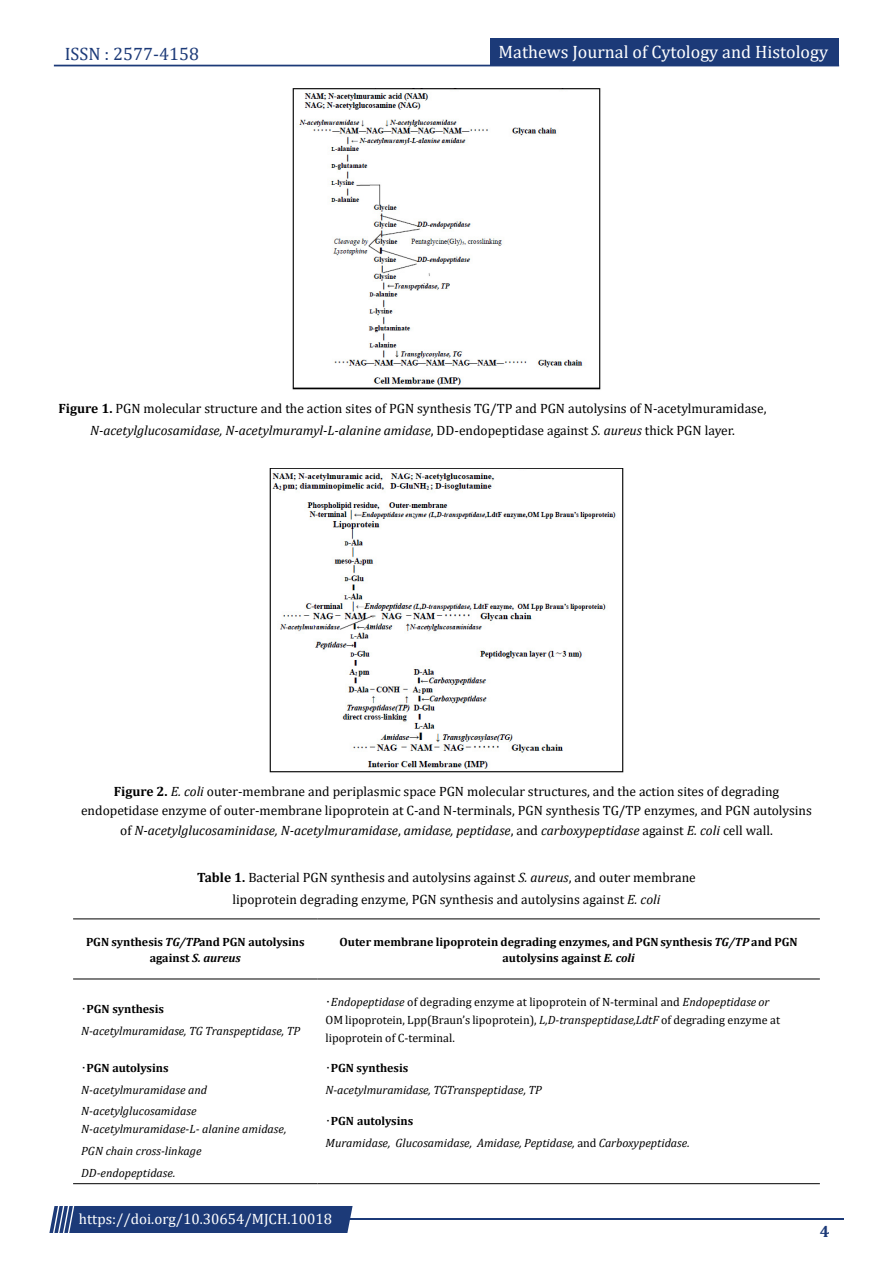
<style>
.page{position:relative;width:893px;height:1263px;background:#fff}
.page>*{position:absolute;margin:0;border:0;box-sizing:border-box;transform-origin:0 0}
.t1{font:18px "Cambria";color:#fff}
.t2{font:18px "Cambria";color:#1c3a78}
.t3{font:700 16.5px "Cambria";color:#1c3a78}
.t4{font:15px "Cambria";color:#fff}
.t5{font:13.5px/22.5px "Cambria";color:#000;text-align:center}
.t6{font:italic 12px/21.8px "Cambria";color:#000}
.t7{font:12px/18px "Cambria";color:#000}
.t8{font:700 12px/16.2px "Cambria";color:#000;text-align:center}
.s1{font-weight:700}
.s2{font-style:italic}
.s3{font-family:"MS UI Gothic";font-style:normal}
.s4{font-weight:700;font-style:normal}
.s5{font-family:"MS UI Gothic"}
.s6{font-style:normal}
</style>
<div class="page">
<div style="left:54px;top:65px;width:785px;height:1px;border:1px solid #1c3a78"></div>
<div style="left:490px;top:39px;width:349px;height:27px;background:#1c3a78"></div>
<hr style="left:310px;top:1219px;width:534px;height:1px;background:#1c3a78">
<div style="left:49px;top:1206px;width:304px;height:27px;background:#1c3a78"></div>
<img style="left:269px;top:468px;width:354px;height:305px">
<img style="left:292px;top:88px;width:309px;height:302px">
<hr style="left:73px;top:918px;width:244px;height:1px;background:#000">
<hr style="left:317px;top:918px;width:503px;height:1px;background:#000">
<hr style="left:73px;top:978px;width:244px;height:1px;background:#000">
<hr style="left:317px;top:978px;width:503px;height:1px;background:#000">
<hr style="left:73px;top:1183px;width:244px;height:1px;background:#000">
<hr style="left:317px;top:1183px;width:503px;height:1px;background:#000">
<h1 class="t2" style="left:65px;top:43px;width:136px">ISSN : 2577-4158</h1>
<h1 class="t1" style="left:499px;top:41px;width:331px">Mathews Journal of Cytology and Histology</h1>
<p class="t5" style="left:58px;top:397px;width:709px"><span class="s1">Figure 1.</span> PGN molecular structure and the action sites of PGN synthesis TG/TP and PGN autolysins of N-acetylmuramidase,<br><span class="s2">N-acetylglucosamidase, N-acetylmuramyl-L-alanine amidase</span>, DD-endopeptidase against <span class="s2">S. aureus</span> thick PGN layer.</p>
<p class="t5" style="left:81px;top:781px;width:732px;line-height:19.5px"><span class="s1">Figure 2.</span> <span class="s2">E. coli</span> outer-membrane and periplasmic space PGN molecular structures, and the action sites of degrading endopetidase enzyme of outer-membrane lipoprotein at C-and N-terminals, PGN synthesis TG/TP enzymes, and PGN autolysins of <span class="s2">N-acetylglucosaminidase, N-acetylmuramidase</span>, <span class="s2">amidase, peptidase</span>, and <span class="s2">carboxypeptidase</span> against <span class="s2">E. coli</span> cell wall.</p>
<p class="t5" style="left:197px;top:866px;width:500px"><span class="s1">Table 1.</span> Bacterial PGN synthesis and autolysins against <span class="s2">S. aureus</span>, and outer membrane lipoprotein degrading enzyme, PGN synthesis and autolysins against <span class="s2">E. coli</span></p>
<p class="t8" style="left:86px;top:933px;width:220px">PGN synthesis <span class="s2">TG/TP</span> and PGN autolysins against <span class="s2">S. aureus</span></p>
<p class="t8" style="left:340px;top:933px;width:460px">Outer membrane lipoprotein degrading enzymes, and PGN synthesis <span class="s2">TG/TP</span> and PGN autolysins against <span class="s2">E. coli</span></p>
<p class="t6" style="left:81px;top:998px;width:221px"><span class="s3">･</span><span class="s4">PGN synthesis<br></span>N-acetylmuramidase, TG Transpeptidase, TP</p>
<p class="t7" style="left:326px;top:993px;width:456px"><span class="s5">･</span><span class="s2">Endopeptidase</span> of degrading enzyme at lipoprotein of N-terminal and <span class="s2">Endopeptidase or<br></span>OM lipoprotein, Lpp(Braun’s lipoprotein), <span class="s2">L,D-transpeptidase, LdtF</span> of degrading enzyme at lipoprotein of C-terminal.</p>
<p class="t6" style="left:81px;top:1056px;width:128px"><span class="s3">･</span><span class="s4">PGN autolysins<br></span>N-acetylmuramidase and<br>N-acetylglucosamidase</p>
<p class="t6" style="left:81px;top:1118px;width:207px">N-acetylmuramidase-L- alanine amidase,<br>PGN chain cross-linkage<br>DD-endopeptidase.</p>
<p class="t6" style="left:326px;top:1056px;width:218px"><span class="s3">･</span><span class="s4">PGN synthesis<br></span>N-acetylmuramidase, TG Transpeptidase, TP</p>
<p class="t6" style="left:326px;top:1109px;width:366px"><span class="s3">･</span><span class="s4">PGN autolysins<br></span>Muramidase, Glucosamidase, Amidase, Peptidase, <span class="s6">and</span> Carboxypeptidase.</p>
<p class="t4" style="left:79px;top:1210px;width:255px">https://doi.org/10.30654/MJCH.10018</p>
<p class="t3" style="left:820px;top:1220px;width:11px">4</p>
</div>
